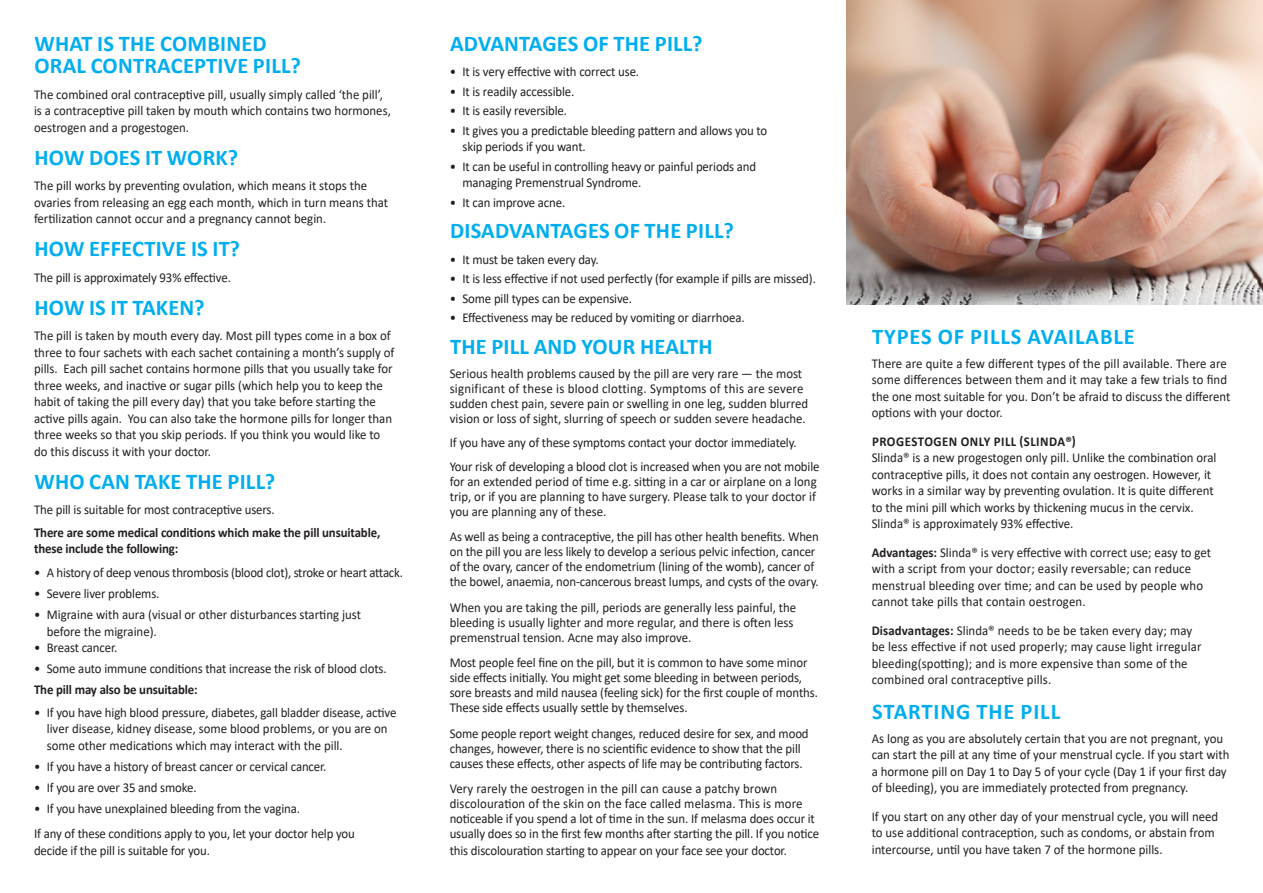
<style>
.page{position:relative;width:1263px;height:893px;background:#fff}
.page>*{position:absolute;margin:0;border:0;box-sizing:border-box;transform-origin:0 0}
.t1{font:700 22.5px/22.5px "Calibri";letter-spacing:.01em;color:#00aeef}
.t2{font:700 22.5px "Calibri";letter-spacing:.04em;color:#00aeef}
.t3{font:13.5px/15px "Calibri";letter-spacing:-.005em;color:#231f20;scale:.95 1}
.t4{font:700 13.5px "Calibri";letter-spacing:-.01em;color:#231f20;scale:.95 1}
.t5{font:700 13.5px "Calibri";letter-spacing:.04em;color:#231f20;scale:.95 1}
.s1{font-weight:700}
</style>
<div class="page">
<img style="left:846px;top:0;width:417px;height:305px">
<p class="t1" style="left:34px;top:32px;width:268px">WHAT IS THE COMBINED<br>ORAL CONTRACEPTIVE PILL?</p>
<p class="t3" style="left:34px;top:86px;width:377px;line-height:16.5px">The combined oral contraceptive pill, usually simply called ‘the pill’, is a contraceptive pill taken by mouth which contains two hormones, oestrogen and a progestogen.</p>
<p class="t1" style="left:34px;top:146px;width:205px">HOW DOES IT WORK?</p>
<p class="t3" style="left:34px;top:178px;width:352px">The pill works by preventing ovulation, which means it stops the</p>
<p class="t3" style="left:34px;top:194px;width:374px;line-height:16.5px">ovaries from releasing an egg each month, which in turn means that fertilization cannot occur and a pregnancy cannot begin.</p>
<p class="t1" style="left:34px;top:237px;width:207px">HOW EFFECTIVE IS IT?</p>
<p class="t3" style="left:34px;top:270px;width:209px">The pill is approximately 93% effective.</p>
<p class="t1" style="left:34px;top:296px;width:172px">HOW IS IT TAKEN?</p>
<p class="t3" style="left:34px;top:327px;width:381px;line-height:16.5px">The pill is taken by mouth every day. Most pill types come in a box of three to four sachets with each sachet containing a month’s supply of pills. Each pill sachet contains hormone pills that you usually take for three weeks, and inactive or sugar pills (which help you to keep the</p>
<p class="t3" style="left:34px;top:394px;width:361px">habit of taking the pill every day) that you take before starting the</p>
<p class="t3" style="left:34px;top:410px;width:378px;line-height:16.5px">active pills again. You can also take the hormone pills for longer than three weeks so that you skip periods. If you think you would like to</p>
<p class="t3" style="left:34px;top:444px;width:188px">do this discuss it with your doctor.</p>
<p class="t1" style="left:34px;top:470px;width:242px">WHO CAN TAKE THE PILL?</p>
<p class="t3" style="left:34px;top:502px;width:255px">The pill is suitable for most contraceptive users.</p>
<p class="t4" style="left:34px;top:523px;width:366px">There are some medical conditions which make the pill unsuitable,</p>
<p class="t4" style="left:34px;top:539px;width:153px">these include the following:</p>
<p class="t3" style="left:34px;top:565px;width:390px">• A history of deep venous thrombosis (blood clot), stroke or heart attack.</p>
<p class="t3" style="left:34px;top:586px;width:134px">• Severe liver problems.</p>
<p class="t3" style="left:34px;top:607px;width:346px">• Migraine with aura (visual or other disturbances starting just</p>
<p class="t3" style="left:47px;top:624px;width:117px">before the migraine).</p>
<p class="t3" style="left:34px;top:640px;width:89px">• Breast cancer.</p>
<p class="t3" style="left:34px;top:661px;width:373px">• Some auto immune conditions that increase the risk of blood clots.</p>
<p class="t4" style="left:34px;top:680px;width:174px">The pill may also be unsuitable:</p>
<p class="t3" style="left:34px;top:705px;width:383px">• If you have high blood pressure, diabetes, gall bladder disease, active</p>
<p class="t3" style="left:47px;top:721px;width:360px">liver disease, kidney disease, some blood problems, or you are on</p>
<p class="t3" style="left:47px;top:738px;width:313px">some other medications which may interact with the pill.</p>
<p class="t3" style="left:34px;top:759px;width:309px">• If you have a history of breast cancer or cervical cancer.</p>
<p class="t3" style="left:34px;top:780px;width:173px">• If you are over 35 and smoke.</p>
<p class="t3" style="left:34px;top:801px;width:282px">• If you have unexplained bleeding from the vagina.</p>
<p class="t3" style="left:34px;top:826px;width:339px">If any of these conditions apply to you, let your doctor help you</p>
<p class="t3" style="left:34px;top:843px;width:187px">decide if the pill is suitable for you.</p>
<p class="t1" style="left:450px;top:32px;width:254px">ADVANTAGES OF THE PILL?</p>
<p class="t3" style="left:450px;top:64px;width:201px">• It is very effective with correct use.</p>
<p class="t3" style="left:450px;top:84px;width:133px">• It is readily accessible.</p>
<p class="t3" style="left:450px;top:103px;width:125px">• It is easily reversible.</p>
<p class="t3" style="left:450px;top:123px;width:336px">• It gives you a predictable bleeding pattern and allows you to</p>
<p class="t3" style="left:462px;top:139px;width:131px">skip periods if you want.</p>
<p class="t3" style="left:450px;top:159px;width:324px">• It can be useful in controlling heavy or painful periods and</p>
<p class="t3" style="left:462px;top:175px;width:190px">managing Premenstrual Syndrome.</p>
<p class="t3" style="left:450px;top:195px;width:123px">• It can improve acne.</p>
<p class="t1" style="left:450px;top:219px;width:285px">DISADVANTAGES OF THE PILL?</p>
<p class="t3" style="left:450px;top:252px;width:158px">• It must be taken every day.</p>
<p class="t3" style="left:450px;top:271px;width:387px">• It is less effective if not used perfectly (for example if pills are missed).</p>
<p class="t3" style="left:450px;top:291px;width:193px">• Some pill types can be expensive.</p>
<p class="t3" style="left:450px;top:310px;width:312px">• Effectiveness may be reduced by vomiting or diarrhoea.</p>
<p class="t1" style="left:450px;top:335px;width:264px">THE PILL AND YOUR HEALTH</p>
<p class="t3" style="left:450px;top:366px;width:379px">Serious health problems caused by the pill are very rare — the most significant of these is blood clotting. Symptoms of this are severe sudden chest pain, severe pain or swelling in one leg, sudden blurred vision or loss of sight, slurring of speech or sudden severe headache.</p>
<p class="t3" style="left:450px;top:435px;width:367px">If you have any of these symptoms contact your doctor immediately.</p>
<p class="t3" style="left:450px;top:459px;width:391px">Your risk of developing a blood clot is increased when you are not mobile for an extended period of time e.g. sitting in a car or airplane on a long trip, or if you are planning to have surgery. Please talk to your doctor if you are planning any of these.</p>
<p class="t3" style="left:450px;top:529px;width:390px">As well as being a contraceptive, the pill has other health benefits. When on the pill you are less likely to develop a serious pelvic infection, cancer of the ovary, cancer of the endometrium (lining of the womb), cancer of the bowel, anaemia, non-cancerous breast lumps, and cysts of the ovary.</p>
<p class="t3" style="left:450px;top:600px;width:366px">When you are taking the pill, periods are generally less painful, the bleeding is usually lighter and more regular, and there is often less premenstrual tension. Acne may also improve.</p>
<p class="t3" style="left:450px;top:655px;width:389px">Most people feel fine on the pill, but it is common to have some minor side effects initially. You might get some bleeding in between periods, sore breasts and mild nausea (feeling sick) for the first couple of months.<br>These side effects usually settle by themselves.</p>
<p class="t3" style="left:450px;top:726px;width:379px">Some people report weight changes, reduced desire for sex, and mood changes, however, there is no scientific evidence to show that the pill causes these effects, other aspects of life may be contributing factors.</p>
<p class="t3" style="left:450px;top:781px;width:390px">Very rarely the oestrogen in the pill can cause a patchy brown discolouration of the skin on the face called melasma. This is more noticeable if you spend a lot of time in the sun. If melasma does occur it usually does so in the first few months after starting the pill. If you notice</p>
<p class="t3" style="left:450px;top:843px;width:356px">this discolouration starting to appear on your face see your doctor.</p>
<p class="t2" style="left:872px;top:320px;width:264px">TYPES OF PILLS AVAILABLE</p>
<p class="t3" style="left:872px;top:355px;width:379px;line-height:16.5px">There are quite a few different types of the pill available. There are some differences between them and it may take a few trials to find the one most suitable for you. Don’t be afraid to discuss the different options with your doctor.</p>
<p class="t5" style="left:872px;top:432px;width:216px">PROGESTOGEN ONLY PILL (SLINDA®)</p>
<p class="t3" style="left:872px;top:449px;width:364px;line-height:16.5px">Slinda® is a new progestogen only pill. Unlike the combination oral contraceptive pills, it does not contain any oestrogen. However, it works in a similar way by preventing ovulation. It is quite different</p>
<p class="t3" style="left:872px;top:499px;width:340px">to the mini pill which works by thickening mucus in the cervix.</p>
<p class="t3" style="left:872px;top:516px;width:214px">Slinda® is approximately 93% effective.</p>
<p class="t3" style="left:872px;top:544px;width:359px"><span class="s1">Advantages:</span> Slinda® is very effective with correct use; easy to get</p>
<p class="t3" style="left:872px;top:560px;width:350px;line-height:16.5px">with a script from your doctor; easily reversable; can reduce menstrual bleeding over time; and can be used by people who</p>
<p class="t3" style="left:872px;top:594px;width:227px">cannot take pills that contain oestrogen.</p>
<p class="t3" style="left:872px;top:622px;width:349px;line-height:16.5px"><span class="s1">Disadvantages:</span> Slinda® needs to be be taken every day; may be less effective if not used properly; may cause light irregular bleeding(spotting); and is more expensive than some of the</p>
<p class="t3" style="left:872px;top:672px;width:190px">combined oral contraceptive pills.</p>
<p class="t2" style="left:872px;top:695px;width:189px">STARTING THE PILL</p>
<p class="t3" style="left:872px;top:730px;width:371px">As long as you are absolutely certain that you are not pregnant, you</p>
<p class="t3" style="left:872px;top:747px;width:378px">can start the pill at any time of your menstrual cycle. If you start with</p>
<p class="t3" style="left:872px;top:763px;width:375px">a hormone pill on Day 1 to Day 5 of your cycle (Day 1 if your first day</p>
<p class="t3" style="left:872px;top:780px;width:335px">of bleeding), you are immediately protected from pregnancy.</p>
<p class="t3" style="left:872px;top:808px;width:366px;line-height:16.5px">If you start on any other day of your menstrual cycle, you will need to use additional contraception, such as condoms, or abstain from intercourse, until you have taken 7 of the hormone pills.</p>
</div>
